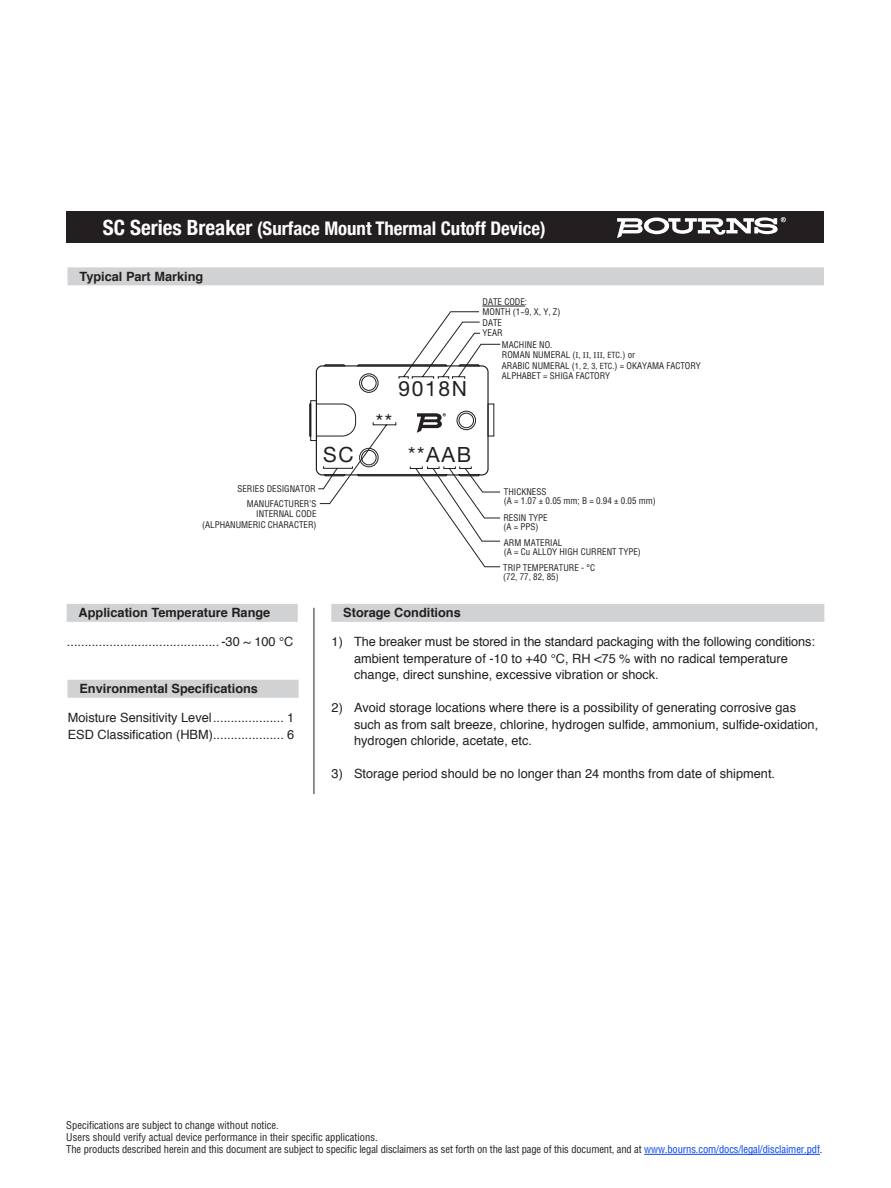
<style>
.page{position:relative;width:891px;height:1188px;background:#fff}
.page>*{position:absolute;margin:0;border:0;box-sizing:border-box;transform-origin:0 0}
.t1{font:21px "Helvetica Neue";letter-spacing:.08em;color:#231f20}
.t2{font:700 condensed 18.75px "Helvetica Neue";color:#fff}
.t3{font:12.75px/16.5px "Helvetica";color:#231f20}
.t4{font:700 12.75px "Helvetica";color:#231f20}
.t5{font:condensed 10.5px/12px "Helvetica";letter-spacing:-.01em;color:#231f20}
.t6{font:condensed 9px/10.5px "Helvetica";color:#231f20}
.s1{font-size:21px}
.s2{font-family:"Minion Pro";font-stretch:normal}
.s3{font-size:8.25px}
.s4{color:#0042f4}
</style>
<div class="page">
<div style="left:68px;top:267px;width:756px;height:18px;background:#d1d2d4"></div>
<hr style="left:644px;top:1154px;width:176px;height:1px;background:#0042f4">
<div style="left:67px;top:212px;width:757px;height:31px;background:#231f20"></div>
<svg style="left:617px;top:217px;width:169px;height:21px"></svg>
<div style="left:67px;top:604px;width:231px;height:18px;background:#d1d2d4"></div>
<div style="left:331px;top:604px;width:493px;height:18px;background:#d1d2d4"></div>
<hr style="left:314px;top:608px;width:1px;height:186px;background:#231f20">
<svg style="left:309px;top:306px;width:217px;height:261px"></svg>
<div style="left:67px;top:680px;width:232px;height:18px;background:#d1d2d4"></div>
<h2 class="t2" style="left:103px;top:212px;width:444px"><span class="s1">SC Series Breaker</span> (Surface Mount Thermal Cutoff Device)</h2>
<p class="t4" style="left:80px;top:266px;width:125px">Typical Part Marking</p>
<h1 class="t1" style="left:398px;top:373px;width:70px">9018N</h1>
<h1 class="t1" style="left:376px;top:406px;width:18px">**</h1>
<h1 class="t1" style="left:323px;top:439px;width:32px">SC</h1>
<h1 class="t1" style="left:408px;top:439px;width:65px">**AAB</h1>
<p class="t6" style="left:237px;top:481px;width:81px;line-height:14.7px;text-align:right">SERIES DESIGNATOR<br>MANUFACTURER’S</p>
<p class="t6" style="left:202px;top:508px;width:116px;text-align:right">INTERNAL CODE (ALPHANUMERIC CHARACTER)</p>
<p class="t6" style="left:483px;top:296px;width:79px">DATE CODE:<br>MONTH (1~9, X, Y, Z)<br>DATE<br>YEAR</p>
<p class="t6" style="left:502px;top:339px;width:200px">MACHINE NO.<br>ROMAN NUMERAL (<span class="s2">I</span>, <span class="s2">II</span>, <span class="s2">III</span>, <span class="s3">ETC</span>.) or<br>ARABIC NUMERAL (<span class="s3">1, 2, 3, ETC.</span>) = OKAYAMA FACTORY<br>ALPHABET = SHIGA FACTORY</p>
<p class="t6" style="left:504px;top:488px;width:154px;line-height:9px">THICKNESS<br>(A = 1.07 ± 0.05 mm; B = 0.94 ± 0.05 mm)</p>
<p class="t6" style="left:503px;top:513px;width:46px;line-height:9px">RESIN TYPE (A = PPS)</p>
<p class="t6" style="left:504px;top:538px;width:139px;line-height:9px">ARM MATERIAL<br>(A = Cu ALLOY HIGH CURRENT TYPE)</p>
<p class="t6" style="left:503px;top:563px;width:93px;line-height:9px">TRIP TEMPERATURE - °C (72, 77, 82, 85)</p>
<p class="t4" style="left:79px;top:603px;width:193px">Application Temperature Range</p>
<p class="t3" style="left:67px;top:634px;width:228px">........................................... -30 ~ 100 °C</p>
<p class="t4" style="left:79px;top:678px;width:180px">Environmental Specifications</p>
<p class="t3" style="left:68px;top:710px;width:228px">Moisture Sensitivity Level.................... 1<br>ESD Classification (HBM).................... 6</p>
<p class="t4" style="left:343px;top:603px;width:119px">Storage Conditions</p>
<p class="t3" style="left:354px;top:634px;width:462px;text-indent:-22px">1) The breaker must be stored in the standard packaging with the following conditions: ambient temperature of -10 to +40 °C, RH &lt;75 % with no radical temperature change, direct sunshine, excessive vibration or shock.</p>
<p class="t3" style="left:354px;top:700px;width:466px;text-indent:-23px">2) Avoid storage locations where there is a possibility of generating corrosive gas such as from salt breeze, chlorine, hydrogen sulfide, ammonium, sulfide-oxidation, hydrogen chloride, acetate, etc.</p>
<p class="t3" style="left:332px;top:766px;width:445px">3) Storage period should be no longer than 24 months from date of shipment.</p>
<p class="t5" style="left:66px;top:1119px;width:758px">Specifications are subject to change without notice.<br>Users should verify actual device performance in their specific applications.<br>The products described herein and this document are subject to specific legal disclaimers as set forth on the last page of this document, and at <span class="s4">www.bourns.com/docs/legal/disclaimer.pdf</span>.</p>
</div>
